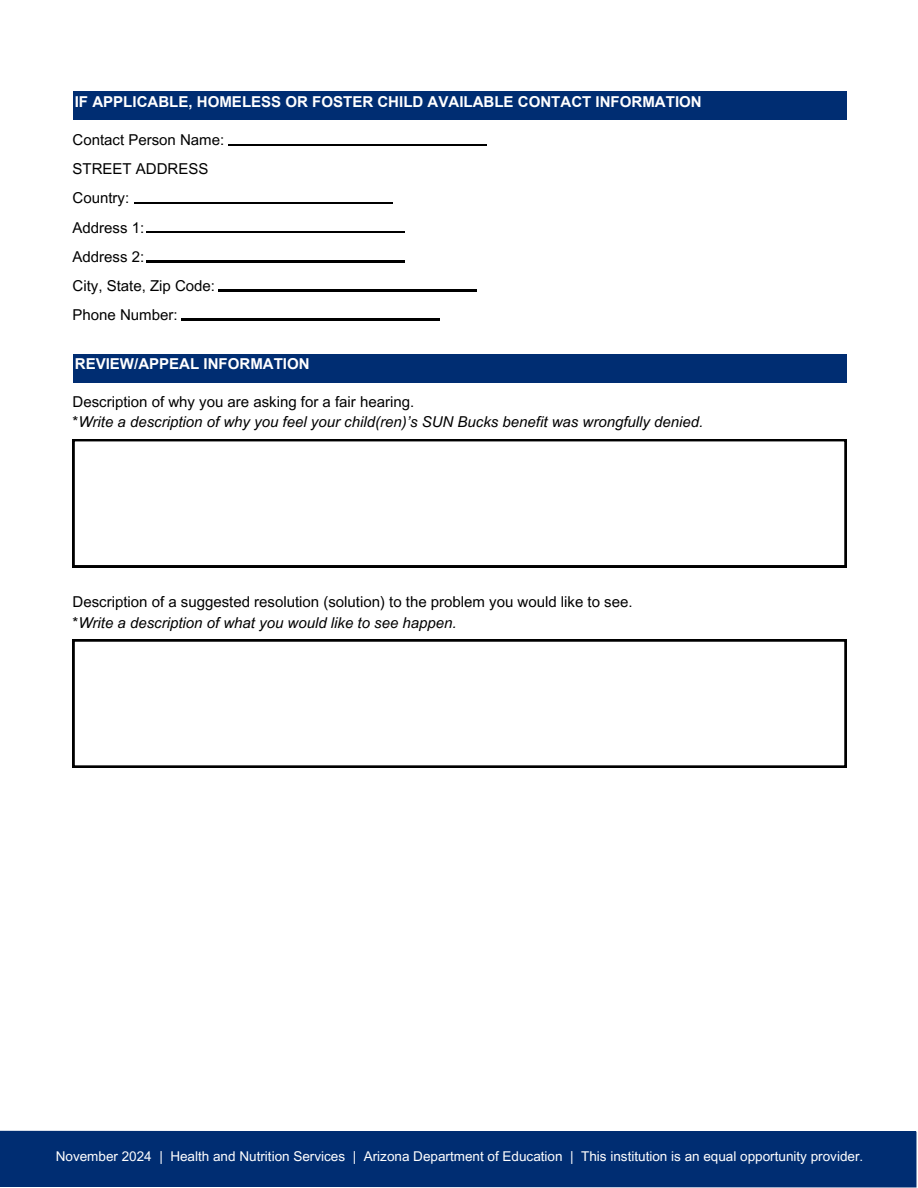
<style>
.page{position:relative;width:918px;height:1188px;background:#fff}
.page>*{position:absolute;margin:0;border:0;box-sizing:border-box;transform-origin:0 0}
.t1{font:15px/29.2px "Arial MT Pro";color:#000}
.t2{font:italic 15px/20.2px "Arial MT Pro";color:#000}
.t3{font:700 15px "Arial";color:#fff}
.t4{font:13.5px "Arial MT Pro";color:#fff}
.s1{font-style:normal}
.s2{font-style:italic}
</style>
<div class="page">
<div style="left:0;top:1131px;width:916px;height:57px;background:#002d72"></div>
<div style="left:73px;top:92px;width:774px;height:28px;background:#002d72"></div>
<div style="left:73px;top:354px;width:774px;height:28px;background:#002d72"></div>
<svg style="left:73px;top:439px;width:774px;height:128px"></svg>
<svg style="left:73px;top:639px;width:774px;height:129px"></svg>
<hr style="left:228px;top:144px;width:258px;height:2px;background:#000">
<hr style="left:134px;top:202px;width:259px;height:2px;background:#000">
<hr style="left:147px;top:231px;width:258px;height:2px;background:#000">
<hr style="left:147px;top:260px;width:258px;height:2px;background:#000">
<hr style="left:218px;top:290px;width:259px;height:1px;background:#000">
<hr style="left:182px;top:319px;width:258px;height:1px;background:#000">
<h1 class="t3" style="left:75px;top:94px;width:628px">IF APPLICABLE, HOMELESS OR FOSTER CHILD AVAILABLE CONTACT INFORMATION</h1>
<h2 class="t1" style="left:73px;top:127px;width:153px">Contact Person Name:<br>STREET ADDRESS<br>Country:<br>Address 1:<br>Address 2:<br>City, State, Zip Code:<br>Phone Number:</h2>
<h2 class="t3" style="left:75px;top:356px;width:236px">REVIEW/APPEAL INFORMATION</h2>
<h2 class="t2" style="left:73px;top:394px;width:632px"><span class="s1">Description of why you are asking for a fair hearing.<br>*</span>Write a description of why you feel your child(ren)’s SUN Bucks benefit was wrongfully denied.</h2>
<p class="t1" style="left:73px;top:594px;width:562px;line-height:20.2px">Description of a suggested resolution (solution) to the problem you would like to see. *<span class="s2">Write a description of what you would like to see happen.</span></p>
<h1 class="t4" style="left:56px;top:1152px;width:809px">November 2024 | Health and Nutrition Services | Arizona Department of Education | This institution is an equal opportunity provider.</h1>
</div>
